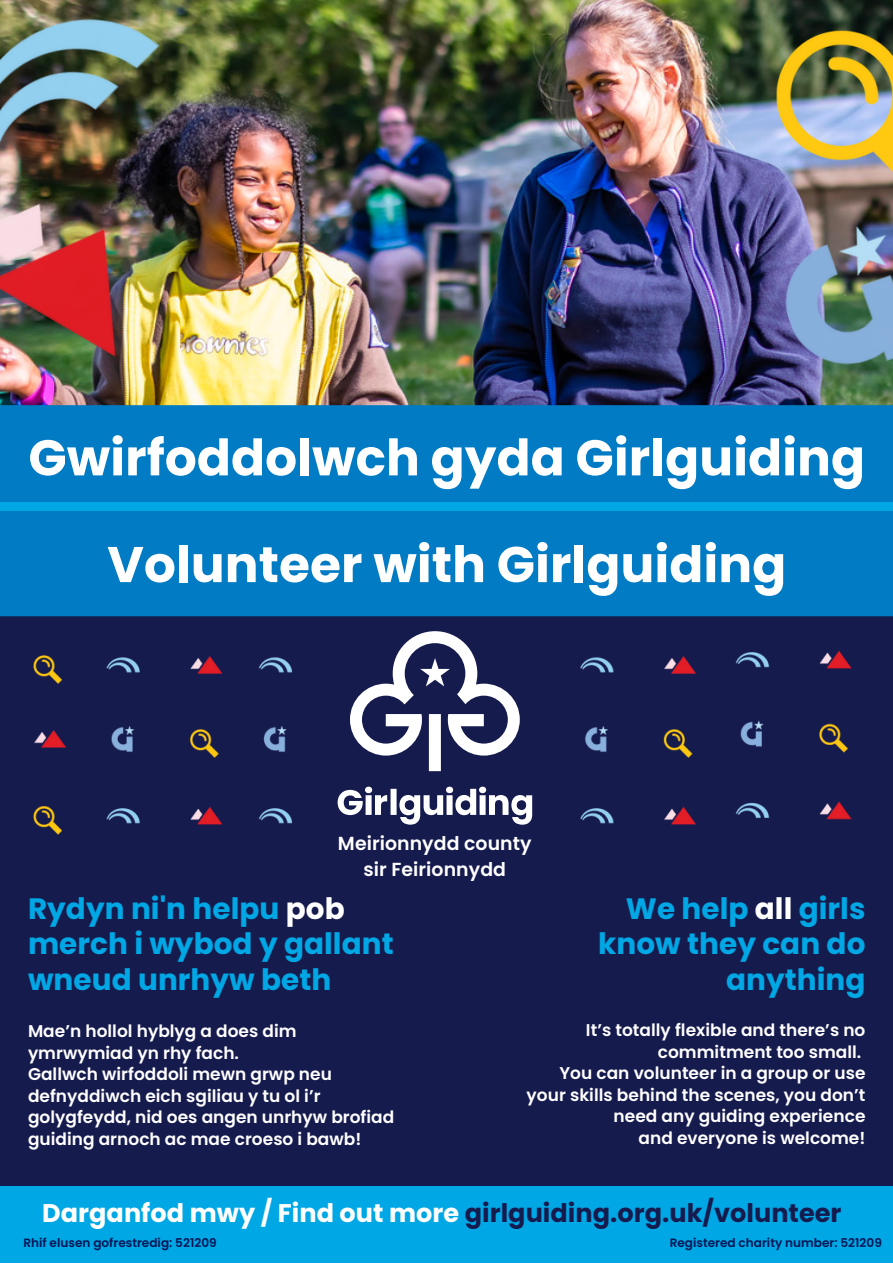
<style>
.page{position:relative;width:893px;height:1264px;background:#fff}
.page>*{position:absolute;margin:0;border:0;box-sizing:border-box;transform-origin:0 0}
.t1{font:700 50.1px "Poppins";color:#fff}
.t2{font:700 29.4px/35.4px "Poppins";color:#00a7e5}
.t3{font:700 25.5px "Poppins";color:#161b4e}
.t4{font:600 18.9px "Poppins";letter-spacing:.005em;color:#fff}
.t5{font:600 16.95px/21.6px "Poppins";color:#fff;text-align:right}
.t6{font:600 12px "Poppins";color:#001554}
.s1{color:#fff}
</style>
<div class="page">
<div style="left:0;top:615px;width:892px;height:621px;background:#161b4e"></div>
<img style="left:0;top:616px;width:892px;height:219px">
<div style="left:0;top:1186px;width:892px;height:76px;background:#00a7e5"></div>
<div style="left:316px;top:484px;width:243px;height:392px;background:#161b4e"></div>
<img style="left:0;top:0;width:892px;height:405px">
<div style="left:0;top:405px;width:892px;height:211px;background:#007bc4"></div>
<div style="left:0;top:502px;width:892px;height:8px;background:#00a7e5"></div>
<img style="left:775px;top:30px;width:117px;height:178px">
<img style="left:0;top:0;width:160px;height:172px">
<img style="left:767px;top:218px;width:125px;height:169px">
<img style="left:0;top:172px;width:167px;height:184px">
<svg style="left:337px;top:631px;width:195px;height:193px"></svg>
<p class="t1" style="left:28px;top:423px;width:838px">Gwirfoddolwch gyda Girlguiding</p>
<p class="t1" style="left:107px;top:529px;width:680px">Volunteer with Girlguiding</p>
<p class="t4" style="left:338px;top:830px;width:195px">Meirionnydd county</p>
<p class="t4" style="left:363px;top:855px;width:144px">sir Feirionnydd</p>
<p class="t2" style="left:28px;top:891px;width:367px">Rydyn ni'n helpu <span class="s1">pob </span>merch i wybod y gallant wneud unrhyw beth</p>
<p class="t2" style="left:626px;top:891px;width:241px">We help <span class="s1">all</span> girls</p>
<p class="t2" style="left:598px;top:926px;width:269px;text-align:right">know they can do anything</p>
<p class="t5" style="left:28px;top:1020px;width:270px;text-align:left">Mae’n hollol hyblyg a does dim ymrwymiad yn rhy fach.</p>
<p class="t5" style="left:28px;top:1063px;width:368px;text-align:left">Gallwch wirfoddoli mewn grwp neu defnyddiwch eich sgiliau y tu ol i’r golygfeydd, nid oes angen unrhyw brofiad guiding arnoch ac mae croeso i bawb!</p>
<p class="t5" style="left:586px;top:1019px;width:281px">It’s totally flexible and there’s no commitment too small.</p>
<p class="t5" style="left:526px;top:1062px;width:340px">You can volunteer in a group or use your skills behind the scenes, you don’t need any guiding experience</p>
<p class="t5" style="left:638px;top:1127px;width:228px">and everyone is welcome!</p>
<p class="t3" style="left:42px;top:1194px;width:800px"><span class="s1">Darganfod mwy / Find out more</span> girlguiding.org.uk/volunteer</p>
<p class="t6" style="left:23px;top:1234px;width:195px">Rhif elusen gofrestredig: 521209</p>
<p class="t6" style="left:669px;top:1234px;width:214px">Registered charity number: 521209</p>
</div>
